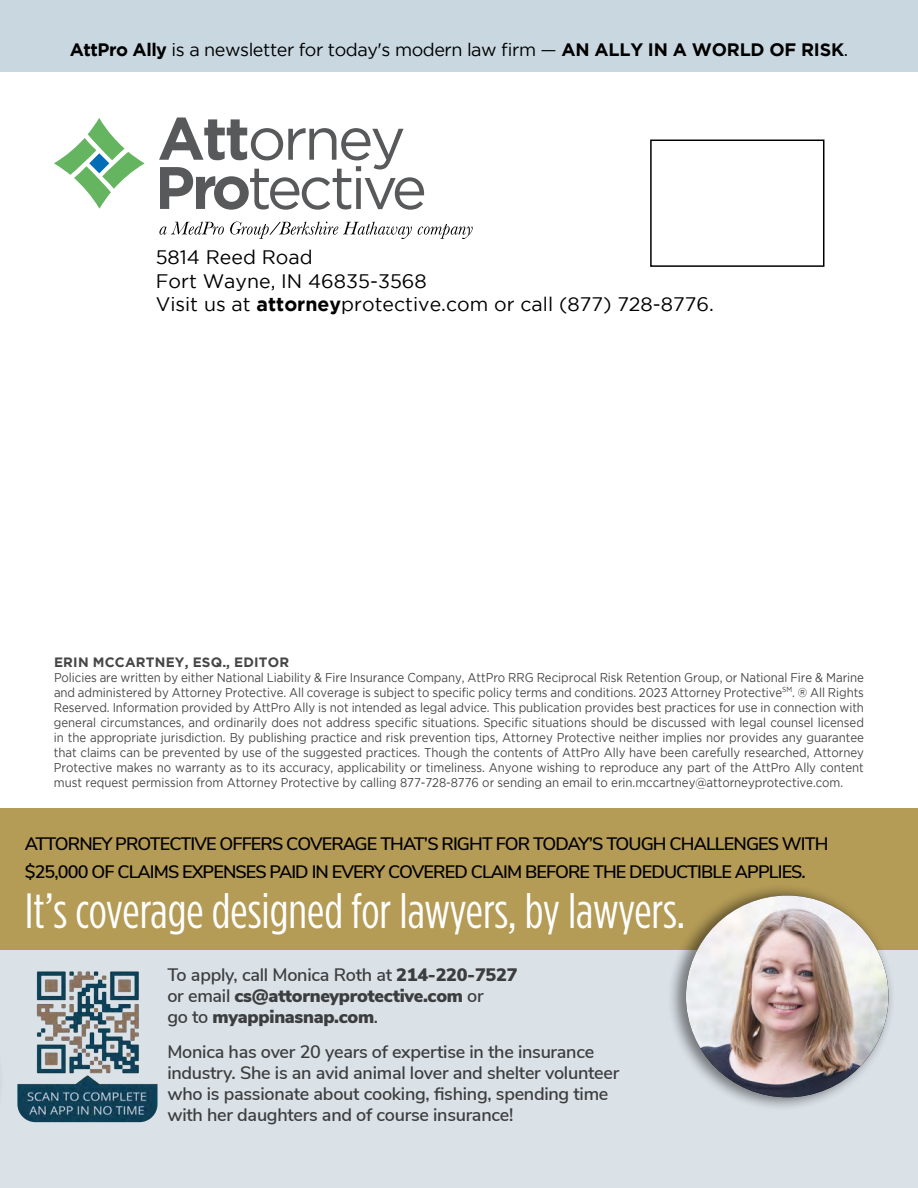
<style>
.page{position:relative;width:918px;height:1188px;background:#fff}
.page>*{position:absolute;margin:0;border:0;box-sizing:border-box;transform-origin:0 0}
.t1{font:49.5px "Gotham Condensed";color:#fff}
.t2{font:19.5px/23.4px "Gotham";color:#000}
.t3{font:600 18px/21px "Nunito Sans";letter-spacing:-.015em;color:#3c3d3e}
.t4{font:600 18px/28.5px "Nunito Sans";letter-spacing:-.05em;color:#000}
.t5{font:900 18px/21px "Nunito Sans";letter-spacing:-.015em;color:#3c3d3e}
.t6{font:18px "Gotham";letter-spacing:-.025em;color:#000}
.t7{font:700 13.5px "Gotham";letter-spacing:.015em;color:#464547}
.t8{font:12.75px/15px "Gotham";letter-spacing:-.005em;color:#464547;text-align:justify;scale:.9 1}
.s1{font-weight:700}
.s2{font-weight:600}
</style>
<div class="page">
<div style="left:0;top:817px;width:918px;height:371px;background:#dae1e7"></div>
<div style="left:650px;top:140px;width:174px;height:127px;border:2px solid #000"></div>
<svg style="left:54px;top:118px;width:91px;height:91px"></svg>
<svg style="left:159px;top:118px;width:265px;height:92px"></svg>
<svg style="left:159px;top:222px;width:65px;height:13px"></svg>
<svg style="left:230px;top:222px;width:182px;height:17px"></svg>
<svg style="left:418px;top:224px;width:55px;height:15px"></svg>
<div style="left:0;top:0;width:918px;height:72px;background:#c9d8e0"></div>
<div style="left:0;top:808px;width:918px;height:142px;background:#b49b56"></div>
<div style="left:667px;top:884px;width:229px;height:228px;background:#000;opacity:.46"></div>
<img style="left:686px;top:896px;width:202px;height:201px;border-radius:101px">
<img style="left:17px;top:971px;width:141px;height:151px">
<h3 class="t6" style="left:70px;top:39px;width:780px"><span class="s1">AttPro Ally</span> is a newsletter for today's modern law firm — <span class="s1">AN ALLY IN A WORLD OF RISK</span>.</h3>
<h2 class="t2" style="left:156px;top:245px;width:560px">5814 Reed Road<br>Fort Wayne, IN 46835-3568<br>Visit us at <span class="s1">attorney</span>protective.com or call (877) 728-8776.</h2>
<p class="t7" style="left:54px;top:654px;width:237px">ERIN MCCARTNEY, ESQ., EDITOR</p>
<p class="t8" style="left:54px;top:669px;width:902px">Policies are written by either National Liability &amp; Fire Insurance Company, AttPro RRG Reciprocal Risk Retention Group, or National Fire &amp; Marine and administered by Attorney Protective. All coverage is subject to specific policy terms and conditions. 2023 Attorney Protective<sup>SM</sup>. ® All Rights Reserved. Information provided by AttPro Ally is not intended as legal advice. This publication provides best practices for use in connection with general circumstances, and ordinarily does not address specific situations. Specific situations should be discussed with legal counsel licensed in the appropriate jurisdiction. By publishing practice and risk prevention tips, Attorney Protective neither implies nor provides any guarantee that claims can be prevented by use of the suggested practices. Though the contents of AttPro Ally have been carefully researched, Attorney Protective makes no warranty as to its accuracy, applicability or timeliness. Anyone wishing to reproduce any part of the AttPro Ally content must request permission from Attorney Protective by calling 877-728-8776 or sending an email to erin.mccartney@attorneyprotective.com.</p>
<h3 class="t4" style="left:25px;top:828px;width:805px">ATTORNEY PROTECTIVE OFFERS COVERAGE THAT’S RIGHT FOR TODAY’S TOUGH CHALLENGES WITH $25,000 OF CLAIMS EXPENSES PAID IN EVERY COVERED CLAIM BEFORE THE DEDUCTIBLE APPLIES.</h3>
<h1 class="t1" style="left:25px;top:884px;width:662px">It’s coverage designed for lawyers, by lawyers.</h1>
<h3 class="t5" style="left:167px;top:964px;width:352px"><span class="s2">To apply, call Monica Roth at</span> 214-220-7527 <span class="s2">or email</span> cs@attorneyprotective.com <span class="s2">or<br>go to</span> myappinasnap.com<span class="s2">.</span></h3>
<h3 class="t3" style="left:167px;top:1040px;width:453px">Monica has over 20 years of expertise in the insurance industry. She is an avid animal lover and shelter volunteer who is passionate about cooking, fishing, spending time with her daughters and of course insurance!</h3>
</div>
